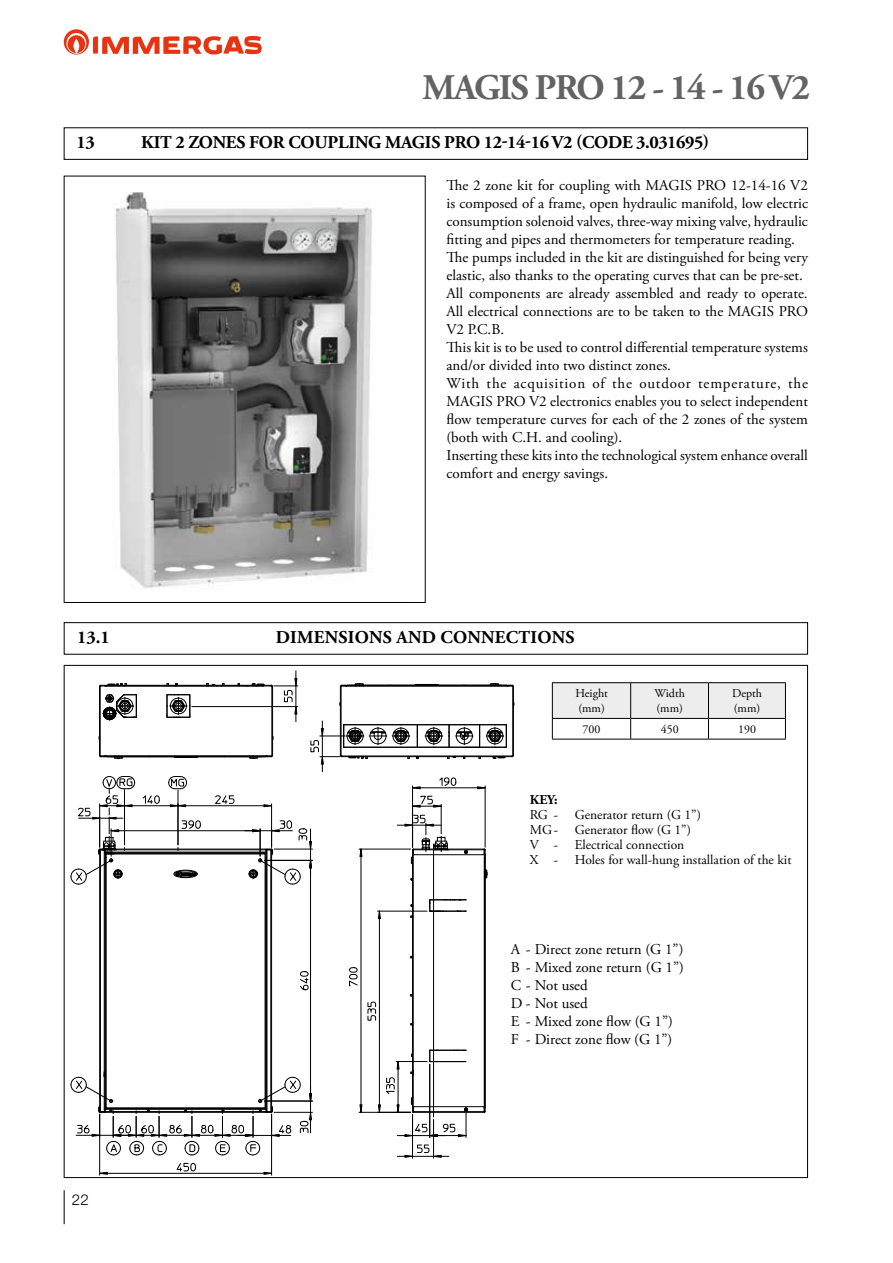
<style>
.page{position:relative;width:893px;height:1263px;background:#fff}
.page>*{position:absolute;margin:0;border:0;box-sizing:border-box;transform-origin:0 0}
.t1{font:700 36px "Adobe Garamond Pro";letter-spacing:-.04em;color:#646363}
.t2{font:700 18px "Adobe Garamond Pro";letter-spacing:-.01em;color:#000}
.t3{font:700 18px "Adobe Garamond Pro";letter-spacing:.015em;color:#000}
.t4{font:15px/18px "Adobe Garamond Pro";color:#000}
.t5{font:300 15px "Helvetica Neue LT Std";color:#000}
.t6{font:13.5px/15px "Adobe Garamond Pro";color:#000}
.t7{font:700 13.5px "Adobe Garamond Pro";color:#000}
.t8{font:12px/15px "Adobe Garamond Pro";color:#000}
</style>
<div class="page">
<svg style="left:64px;top:29px;width:198px;height:26px"></svg>
<hr style="left:64px;top:1190px;width:1px;height:34px;background:#000">
<div style="left:64px;top:622px;width:744px;height:33px;border:1px solid #000"></div>
<div style="left:64px;top:127px;width:744px;height:33px;border:1px solid #000"></div>
<hr style="left:552px;top:682px;width:79px;height:1px;background:#000">
<hr style="left:631px;top:682px;width:77px;height:1px;background:#000">
<hr style="left:708px;top:682px;width:78px;height:1px;background:#000">
<svg style="left:552px;top:683px;width:234px;height:56px"></svg>
<hr style="left:552px;top:739px;width:79px;height:1px;background:#000">
<hr style="left:631px;top:739px;width:77px;height:1px;background:#000">
<hr style="left:708px;top:739px;width:78px;height:1px;background:#000">
<img style="left:78px;top:175px;width:331px;height:414px">
<hr style="left:433px;top:844px;width:1px;height:273px;background:#000">
<hr style="left:413px;top:1112px;width:71px;height:1px;background:#000">
<hr style="left:413px;top:1111px;width:71px;height:1px;background:#000">
<hr style="left:413px;top:850px;width:1px;height:220px;background:#000">
<hr style="left:414px;top:1106px;width:69px;height:1px;background:#000">
<hr style="left:447px;top:849px;width:37px;height:1px;background:#000">
<hr style="left:414px;top:854px;width:69px;height:1px;background:#000">
<hr style="left:412px;top:864px;width:1px;height:190px;background:#000">
<hr style="left:484px;top:879px;width:1px;height:229px;background:#000">
<hr style="left:485px;top:878px;width:1px;height:230px;background:#000">
<svg style="left:483px;top:1106px;width:3px;height:7px"></svg>
<svg style="left:483px;top:849px;width:5px;height:30px"></svg>
<svg style="left:464px;top:850px;width:4px;height:4px"></svg>
<hr style="left:361px;top:849px;width:1px;height:263px;background:#000">
<hr style="left:359px;top:849px;width:52px;height:1px;background:#000">
<hr style="left:359px;top:1112px;width:52px;height:1px;background:#000">
<svg style="left:349px;top:967px;width:9px;height:19px"></svg>
<hr style="left:379px;top:911px;width:1px;height:201px;background:#000">
<hr style="left:377px;top:911px;width:50px;height:1px;background:#000">
<svg style="left:378px;top:911px;width:3px;height:8px"></svg>
<svg style="left:368px;top:1002px;width:8px;height:18px"></svg>
<hr style="left:413px;top:787px;width:72px;height:1px;background:#000">
<hr style="left:485px;top:786px;width:1px;height:61px;background:#000">
<hr style="left:412px;top:786px;width:1px;height:61px;background:#000">
<svg style="left:413px;top:786px;width:7px;height:3px"></svg>
<svg style="left:477px;top:786px;width:8px;height:3px"></svg>
<svg style="left:439px;top:777px;width:17px;height:9px"></svg>
<hr style="left:441px;top:804px;width:1px;height:30px;background:#000">
<svg style="left:413px;top:796px;width:29px;height:11px"></svg>
<hr style="left:397px;top:1156px;width:37px;height:1px;background:#000">
<hr style="left:433px;top:1119px;width:1px;height:39px;background:#000">
<hr style="left:412px;top:1114px;width:1px;height:44px;background:#000">
<svg style="left:405px;top:1145px;width:44px;height:13px"></svg>
<svg style="left:378px;top:1050px;width:90px;height:87px"></svg>
<hr style="left:100px;top:1173px;width:172px;height:1px;background:#000">
<hr style="left:99px;top:1114px;width:1px;height:61px;background:#000">
<hr style="left:271px;top:1114px;width:1px;height:61px;background:#000">
<svg style="left:99px;top:1172px;width:9px;height:3px"></svg>
<svg style="left:264px;top:1172px;width:8px;height:3px"></svg>
<svg style="left:176px;top:1163px;width:20px;height:8px"></svg>
<svg style="left:429px;top:899px;width:38px;height:13px"></svg>
<svg style="left:397px;top:815px;width:52px;height:50px"></svg>
<svg style="left:71px;top:776px;width:241px;height:379px"></svg>
<svg style="left:99px;top:671px;width:199px;height:88px"></svg>
<hr style="left:322px;top:736px;width:1px;height:36px;background:#000">
<svg style="left:311px;top:683px;width:204px;height:81px"></svg>
<h1 class="t1" style="left:423px;top:67px;width:389px">MAGIS PRO 12 - 14 - 16 V2</h1>
<p class="t2" style="left:77px;top:132px;width:20px">13</p>
<p class="t2" style="left:141px;top:132px;width:569px">KIT 2 ZONES FOR COUPLING MAGIS PRO 12-14-16 V2 (CODE 3.031695)</p>
<p class="t4" style="left:446px;top:176px;width:363px">The 2 zone kit for coupling with MAGIS PRO 12-14-16 V2 is composed of a frame, open hydraulic manifold, low electric consumption solenoid valves, three-way mixing valve, hydraulic fitting and pipes and thermometers for temperature reading.<br>The pumps included in the kit are distinguished for being very elastic, also thanks to the operating curves that can be pre-set.<br>All components are already assembled and ready to operate.<br>All electrical connections are to be taken to the MAGIS PRO V2 P.C.B.<br>This kit is to be used to control differential temperature systems and/or divided into two distinct zones.<br>With the acquisition of the outdoor temperature, the MAGIS PRO V2 electronics enables you to select independent flow temperature curves for each of the 2 zones of the system (both with C.H. and cooling).<br>Inserting these kits into the technological system enhance overall comfort and energy savings.</p>
<p class="t2" style="left:77px;top:627px;width:34px">13.1</p>
<p class="t3" style="left:276px;top:627px;width:300px">DIMENSIONS AND CONNECTIONS</p>
<p class="t8" style="left:575px;top:686px;width:34px">Height (mm)</p>
<p class="t8" style="left:654px;top:686px;width:32px">Width (mm)</p>
<p class="t8" style="left:732px;top:686px;width:31px">Depth (mm)</p>
<p class="t8" style="left:583px;top:722px;width:19px">700</p>
<p class="t8" style="left:661px;top:722px;width:19px">450</p>
<p class="t8" style="left:738px;top:722px;width:19px">190</p>
<p class="t7" style="left:530px;top:791px;width:29px">KEY:</p>
<p class="t6" style="left:530px;top:807px;width:263px">RG - Generator return (G 1”)<br>MG- Generator flow (G 1”)<br>V - Electrical connection<br>X - Holes for wall-hung installation of the kit</p>
<p class="t5" style="left:72px;top:1190px;width:18px">22</p>
<p class="t4" style="left:511px;top:940px;width:175px">A - Direct zone return (G 1”)<br>B - Mixed zone return (G 1”)<br>C - Not used<br>D - Not used<br>E - Mixed zone flow (G 1”)<br>F - Direct zone flow (G 1”)</p>
</div>
